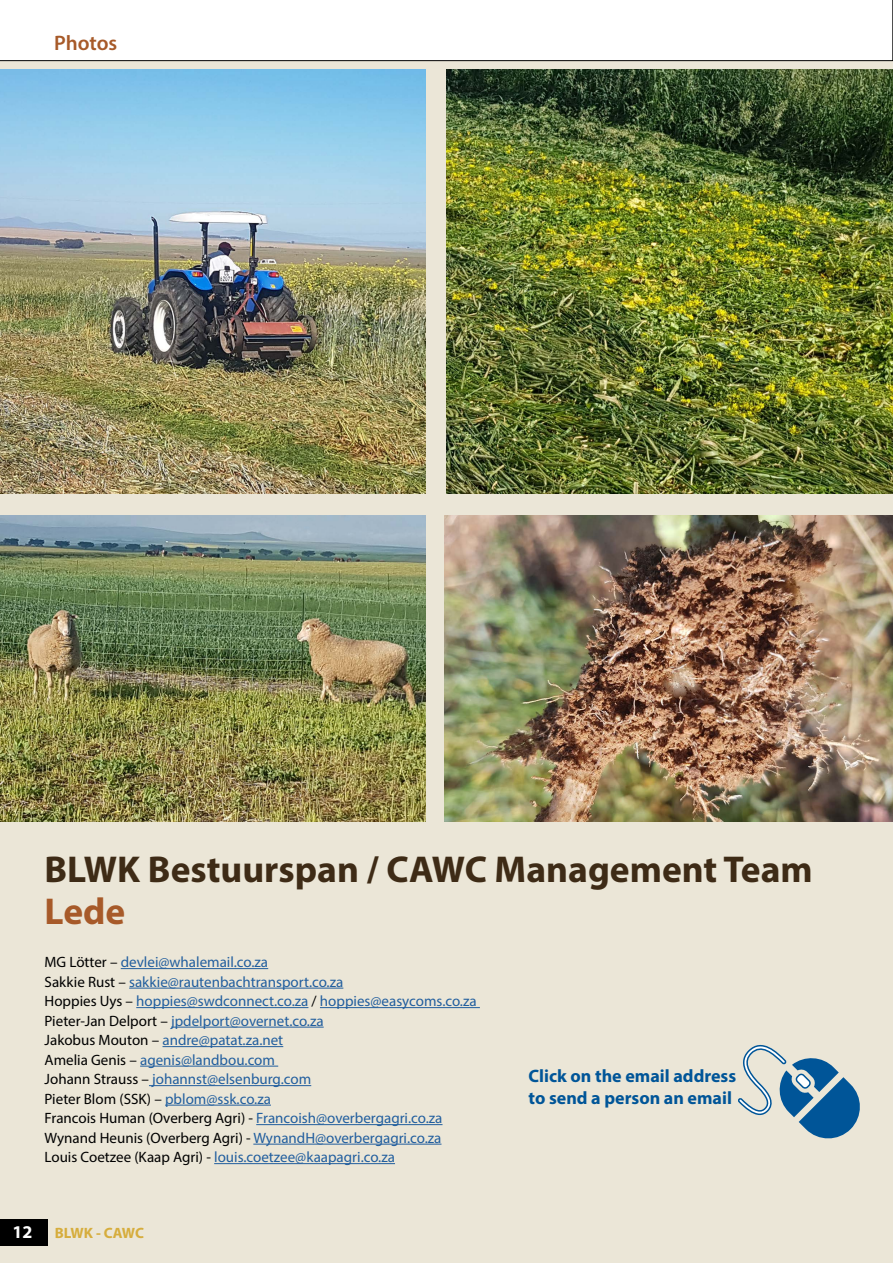
<style>
.page{position:relative;width:893px;height:1263px;background:#ebe6d7}
.page>*{position:absolute;margin:0;border:0;box-sizing:border-box;transform-origin:0 0}
.t1{font:700 37.5px "Myriad Pro";color:#3e2b16}
.t2{font:700 37.5px "Myriad Pro";color:#a75a29}
.t3{font:600 21px "Myriad Pro";color:#a75a29}
.t4{font:700 18px/21.6px "Myriad Pro";color:#005598}
.t5{font:15px/19.5px "Myriad Pro";color:#215e9e}
.t6{font:700 15px "Myriad Pro";letter-spacing:-.005em;color:#d6ad3d}
.s1{color:#000}
.s2{font-size:18px;color:#fff}
</style>
<div class="page">
<hr style="left:121px;top:968px;width:147px;height:1px;background:#215e9e">
<hr style="left:129px;top:988px;width:214px;height:1px;background:#215e9e">
<hr style="left:136px;top:1007px;width:172px;height:1px;background:#215e9e">
<hr style="left:320px;top:1007px;width:160px;height:1px;background:#215e9e">
<hr style="left:171px;top:1027px;width:153px;height:1px;background:#215e9e">
<hr style="left:162px;top:1046px;width:121px;height:1px;background:#215e9e">
<hr style="left:140px;top:1066px;width:138px;height:1px;background:#215e9e">
<hr style="left:149px;top:1085px;width:162px;height:1px;background:#215e9e">
<hr style="left:165px;top:1105px;width:106px;height:1px;background:#215e9e">
<hr style="left:256px;top:1124px;width:186px;height:1px;background:#215e9e">
<hr style="left:253px;top:1144px;width:188px;height:1px;background:#215e9e">
<hr style="left:214px;top:1163px;width:181px;height:1px;background:#215e9e">
<svg style="left:738px;top:1044px;width:122px;height:95px"></svg>
<img style="left:0;top:70px;width:426px;height:423px">
<img style="left:445px;top:515px;width:448px;height:306px">
<img style="left:0;top:515px;width:426px;height:306px">
<div style="left:0;top:0;width:893px;height:61px;background:#fff"></div>
<div style="left:0;top:1219px;width:47px;height:26px;background:#000"></div>
<img style="left:446px;top:70px;width:447px;height:423px">
<h2 class="t3" style="left:54px;top:29px;width:65px">Photos</h2>
<h1 class="t1" style="left:45px;top:844px;width:770px">BLWK Bestuurspan / CAWC Management Team</h1>
<h1 class="t2" style="left:45px;top:886px;width:82px">Lede</h1>
<p class="t5" style="left:45px;top:952px;width:434px"><span class="s1">MG Lötter –</span> devlei@whalemail.co.za<br><span class="s1">Sakkie Rust –</span> sakkie@rautenbachtransport.co.za<br><span class="s1">Hoppies Uys –</span> hoppies@swdconnect.co.za <span class="s1">/</span> hoppies@easycoms.co.za <span class="s1">Pieter-Jan Delport –</span> jpdelport@overnet.co.za<br><span class="s1">Jakobus Mouton –</span> andre@patat.za.net<br><span class="s1">Amelia Genis –</span> agenis@landbou.com<br><span class="s1">Johann Strauss –</span> johannst@elsenburg.com<br><span class="s1">Pieter Blom (SSK) –</span> pblom@ssk.co.za<br><span class="s1">Francois Human (Overberg Agri) -</span> Francoish@overbergagri.co.za <span class="s1">Wynand Heunis (Overberg Agri) -</span> WynandH@overbergagri.co.za <span class="s1">Louis Coetzee (Kaap Agri) -</span> louis.coetzee@kaapagri.co.za</p>
<p class="t6" style="left:13px;top:1223px;width:133px"><span class="s2">12</span> BLWK - CAWC</p>
<p class="t4" style="left:528px;top:1065px;width:209px">Click on the email address to send a person an email</p>
</div>
